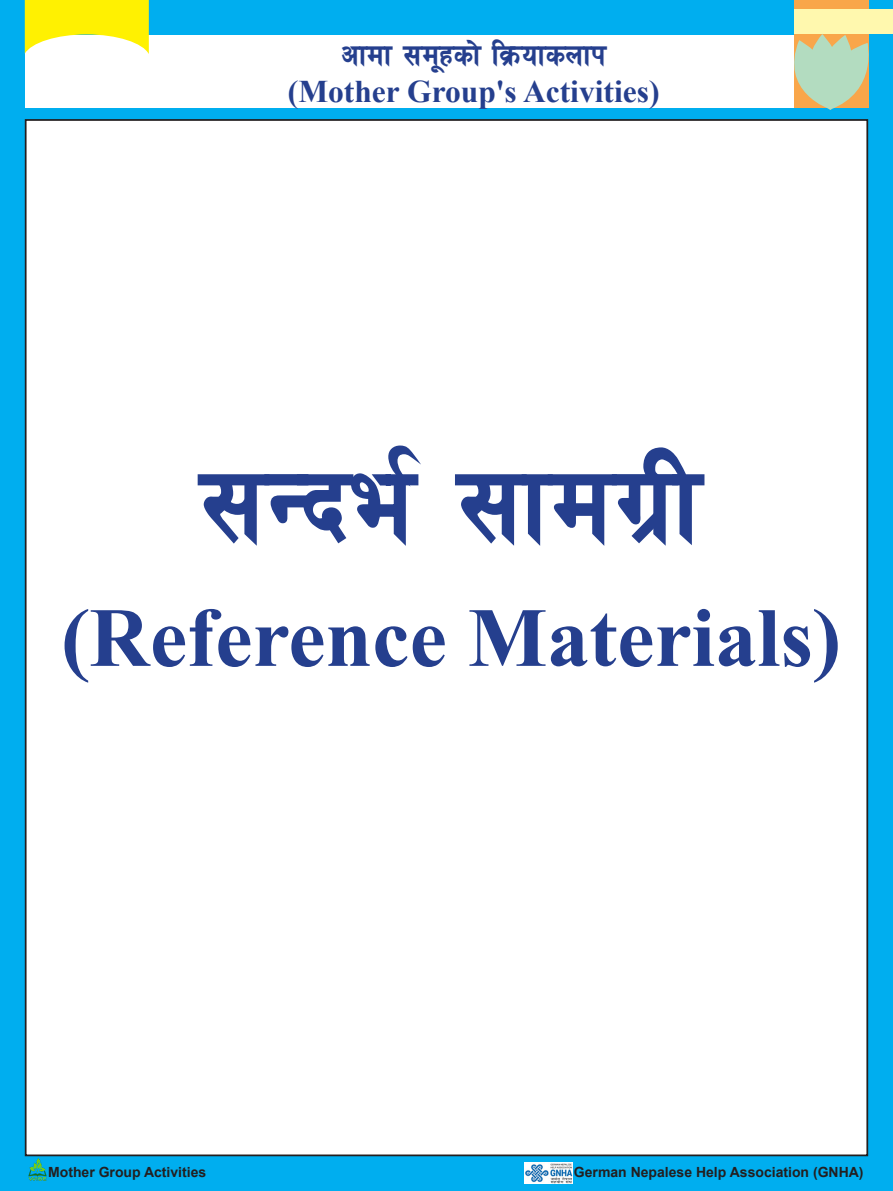
<style>
.page{position:relative;width:893px;height:1191px;background:#00aeef}
.page>*{position:absolute;margin:0;border:0;box-sizing:border-box;transform-origin:0 0}
.t1{font:700 126px "Preeti";color:#253f8e}
.t2{font:700 84px "Times New Roman";color:#253f8e}
.t3{font:700 35px "Preeti";color:#253f8e}
.t4{font:700 31.5px "Times New Roman";color:#253f8e}
.t5{font:700 14px "Arial";color:#231f20}
</style>
<div class="page">
<div style="left:25px;top:35px;width:843px;height:72px;background:#fff"></div>
<div style="left:794px;top:0;width:75px;height:107px;background:#f9a64a"></div>
<div style="left:794px;top:9px;width:99px;height:24px;background:#fff8ae"></div>
<svg style="left:778px;top:34px;width:91px;height:76px"></svg>
<div style="left:26px;top:120px;width:841px;height:1035px;background:#fff"></div>
<svg style="left:25px;top:0;width:124px;height:54px"></svg>
<img style="left:27px;top:1156px;width:21px;height:25px">
<img style="left:525px;top:1162px;width:47px;height:21px">
<p class="t3" style="left:341px;top:37px;width:267px">cfdf ;d"xsf]lj|mofsnfk</p>
<p class="t4" style="left:288px;top:69px;width:373px">(Mother Group's Activities)</p>
<p class="t1" style="left:200px;top:440px;width:538px">;Gbe{ ;fdu|L</p>
<p class="t2" style="left:61px;top:577px;width:781px">(Reference Materials)</p>
<p class="t5" style="left:48px;top:1162px;width:160px">Mother Group Activities</p>
<p class="t5" style="left:574px;top:1162px;width:291px">German Nepalese Help Association (GNHA)</p>
</div>
